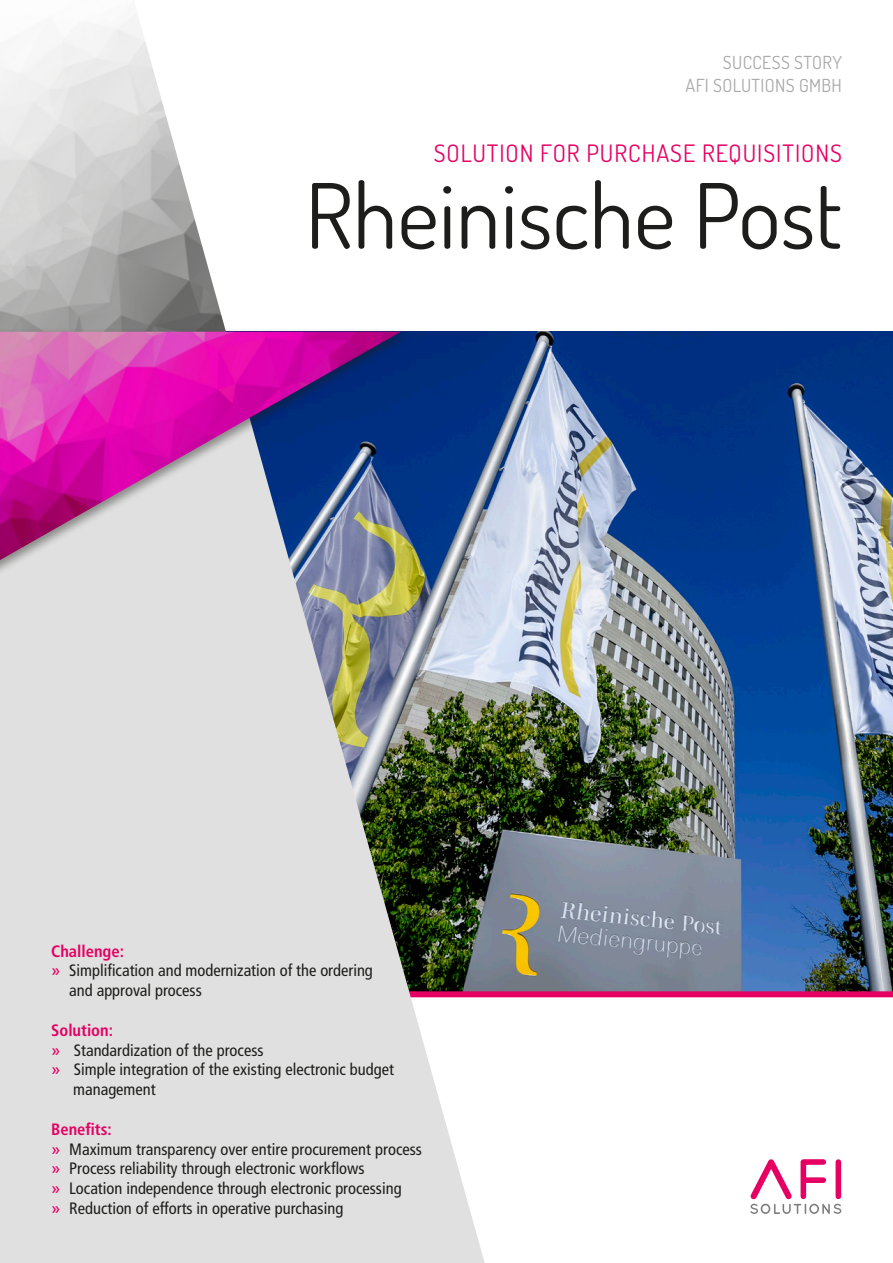
<style>
.page{position:relative;width:893px;height:1263px;background:#fff}
.page>*{position:absolute;margin:0;border:0;box-sizing:border-box;transform-origin:0 0}
.t1{font:90px "Dosis";color:#1d1d1b}
.t2{font:24px "Dosis";letter-spacing:.04em;color:#e60064}
.t3{font:18px/22.5px "Dosis";letter-spacing:.02em;color:#a8a8a8;text-align:right}
.t4{font:condensed 16.5px/19.8px "Frutiger LT Std";color:#1d1d1b}
.t5{font:700 condensed 16.5px "Frutiger LT Std";color:#e60064}
.s1{font-stretch:normal;color:#e60064}
.s2{font-weight:700;color:#e60064}
</style>
<div class="page">
<img style="left:412px;top:332px;width:481px;height:659px">
<div style="left:0;top:991px;width:893px;height:6px;background:#e60064"></div>
<svg style="left:0;top:381px;width:488px;height:882px;background:#c4c7c7"></svg>
<img style="left:0;top:13px;width:225px;height:314px">
<div style="left:0;top:327px;width:412px;height:310px;background:#1d1d1b;opacity:.45"></div>
<img style="left:0;top:332px;width:401px;height:293px">
<svg style="left:750px;top:1159px;width:91px;height:55px"></svg>
<p class="t3" style="left:686px;top:51px;width:158px">SUCCESS STORY<br>AFI SOLUTIONS GMBH</p>
<h2 class="t2" style="left:434px;top:137px;width:410px">SOLUTION FOR PURCHASE REQUISITIONS</h2>
<h1 class="t1" style="left:305px;top:157px;width:538px">Rheinische Post</h1>
<p class="t5" style="left:51px;top:941px;width:74px">Challenge:</p>
<p class="t4" style="left:51px;top:961px;width:323px"><span class="s1">»</span> Simplification and modernization of the ordering</p>
<p class="t4" style="left:69px;top:981px;width:134px">and approval process</p>
<p class="t5" style="left:51px;top:1020px;width:63px">Solution:</p>
<p class="t4" style="left:51px;top:1040px;width:214px"><span class="s1">»</span> Standardization of the process</p>
<p class="t4" style="left:51px;top:1060px;width:344px"><span class="s1">»</span> Simple integration of the existing electronic budget</p>
<p class="t4" style="left:73px;top:1080px;width:84px">management</p>
<p class="t4" style="left:51px;top:1119px;width:372px"><span class="s2">Benefits:<br></span><span class="s1">»</span> Maximum transparency over entire procurement process <span class="s1">»</span> Process reliability through electronic workflows<br><span class="s1">»</span> Location independence through electronic processing<br><span class="s1">»</span> Reduction of efforts in operative purchasing</p>
</div>
